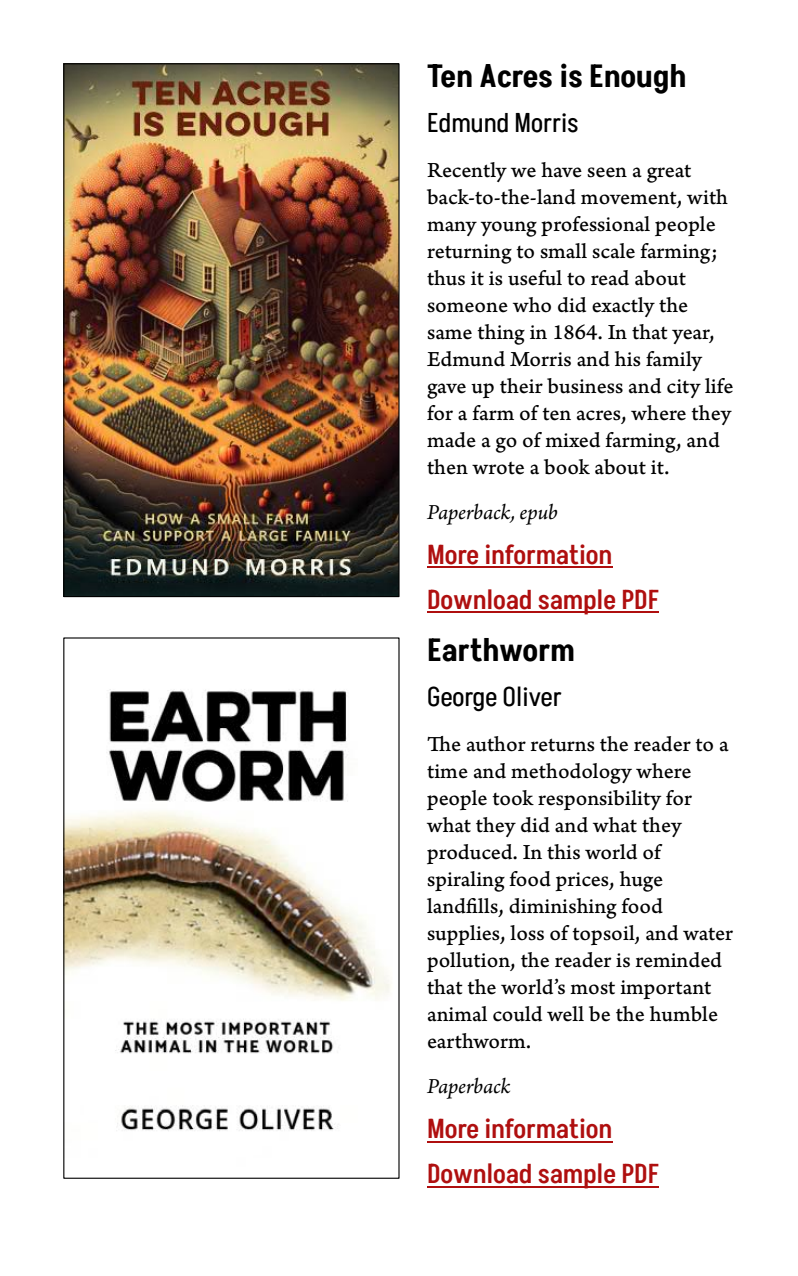
<style>
.page{position:relative;width:798px;height:1276px;background:#fff}
.page>*{position:absolute;margin:0;border:0;box-sizing:border-box;transform-origin:0 0}
.t1{font:600 31.5px "Akshar";letter-spacing:-.005em;color:#000}
.t2{font:500 27px/45px "Akshar";letter-spacing:-.005em;color:#af0f0f}
.t3{font:27px "Akshar";color:#000}
.t4{font:22.5px/27px "Arno Pro Caption";color:#000}
.t5{font:italic 22.5px "Arno Pro";letter-spacing:-.01em;color:#000}
</style>
<div class="page">
<hr style="left:427px;top:1141px;width:185px;height:1px;background:#af0f0f">
<hr style="left:427px;top:1186px;width:231px;height:1px;background:#af0f0f">
<hr style="left:427px;top:567px;width:185px;height:1px;background:#af0f0f">
<hr style="left:427px;top:612px;width:231px;height:1px;background:#af0f0f">
<img style="left:65px;top:65px;width:332px;height:530px">
<img style="left:65px;top:689px;width:326px;height:442px">
<h1 class="t1" style="left:427px;top:56px;width:260px">Ten Acres is Enough</h1>
<p class="t3" style="left:427px;top:105px;width:153px">Edmund Morris</p>
<p class="t4" style="left:427px;top:160px;width:308px">Recently we have seen a great back-to-the-land movement, with many young professional people returning to small scale farming; thus it is useful to read about someone who did exactly the same thing in 1864. In that year,<br>Edmund Morris and his family gave up their business and city life for a farm of ten acres, where they made a go of mixed farming, and then wrote a book about it.</p>
<p class="t5" style="left:427px;top:504px;width:132px">Paperback, epub</p>
<p class="t2" style="left:427px;top:533px;width:233px">More information<br>Download sample PDF</p>
<h1 class="t1" style="left:427px;top:630px;width:149px">Earthworm</h1>
<p class="t3" style="left:427px;top:679px;width:136px">George Oliver</p>
<p class="t4" style="left:427px;top:734px;width:307px">The author returns the reader to a time and methodology where people took responsibility for what they did and what they produced. In this world of spiraling food prices, huge landfills, diminishing food supplies, loss of topsoil, and water pollution, the reader is reminded that the world’s most important animal could well be the humble earthworm.</p>
<p class="t5" style="left:427px;top:1078px;width:85px">Paperback</p>
<p class="t2" style="left:427px;top:1107px;width:233px">More information<br>Download sample PDF</p>
</div>
